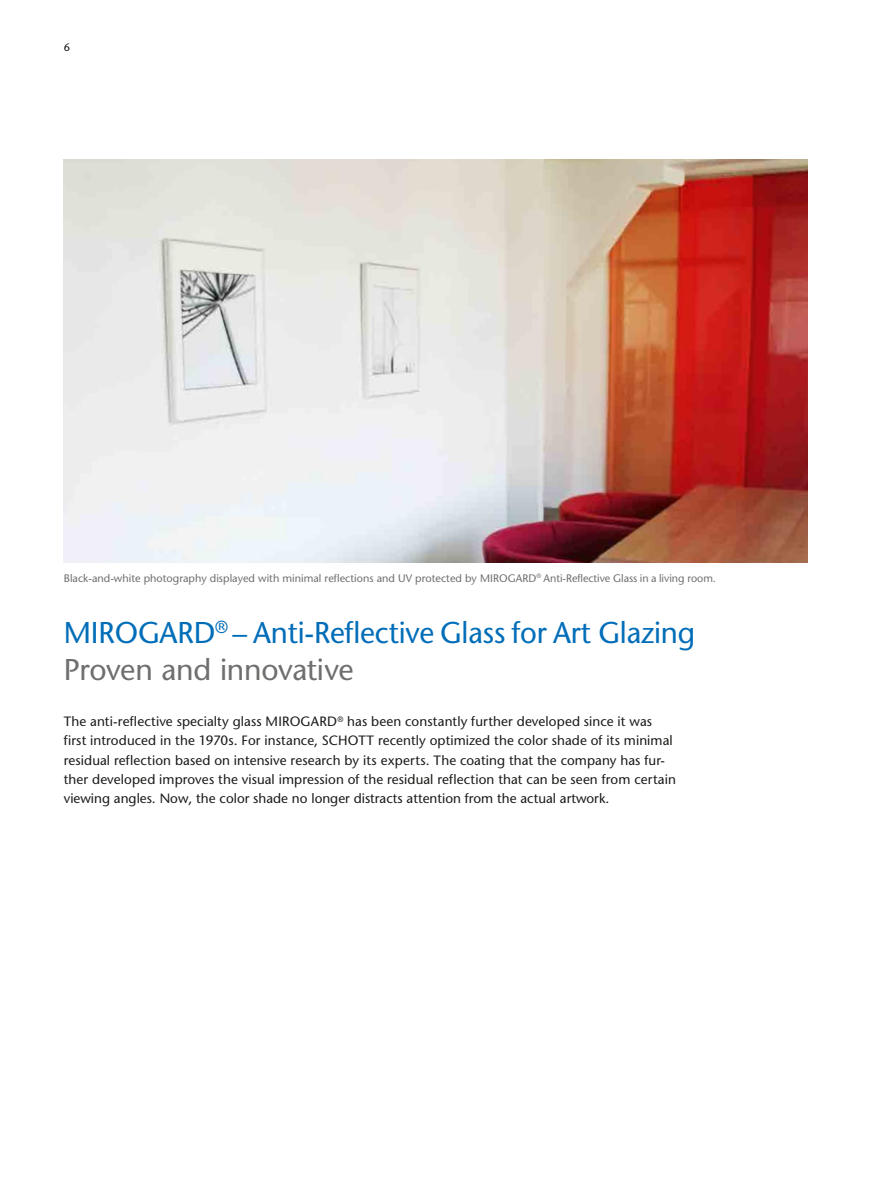
<style>
.page{position:relative;width:893px;height:1191px;background:#fff}
.page>*{position:absolute;margin:0;border:0;box-sizing:border-box;transform-origin:0 0}
.t1{font:500 30px/37.5px "Stone Sans Std";letter-spacing:-.005em;color:#006db8}
.t2{font:500 13.5px/19.2px "Stone Sans Std";letter-spacing:.005em;color:#1a1a18}
.t3{font:500 10.8px "Stone Sans Std";color:#6f6f6e}
.t4{font:500 10.8px "Stone Sans Std";color:#1a1a18}
.s1{color:#6f6f6e}
</style>
<div class="page">
<img style="left:64px;top:159px;width:744px;height:404px">
<p class="t4" style="left:64px;top:40px;width:8px">6</p>
<p class="t3" style="left:64px;top:572px;width:654px">Black-and-white photography displayed with minimal reflections and UV protected by MIROGARD<sup>®</sup> Anti-Reflective Glass in a living room.</p>
<h1 class="t1" style="left:64px;top:613px;width:633px">MIROGARD<sup>®</sup> – Anti-Reflective Glass for Art Glazing<br><span class="s1">Proven and innovative</span></h1>
<p class="t2" style="left:64px;top:712px;width:614px">The anti-reflective specialty glass MIROGARD<sup>®</sup> has been constantly further developed since it was first introduced in the 1970s. For instance, SCHOTT recently optimized the color shade of its minimal residual reflection based on intensive research by its experts. The coating that the company has fur&shy;ther developed improves the visual impression of the residual reflection that can be seen from certain viewing angles. Now, the color shade no longer distracts attention from the actual artwork.</p>
</div>
